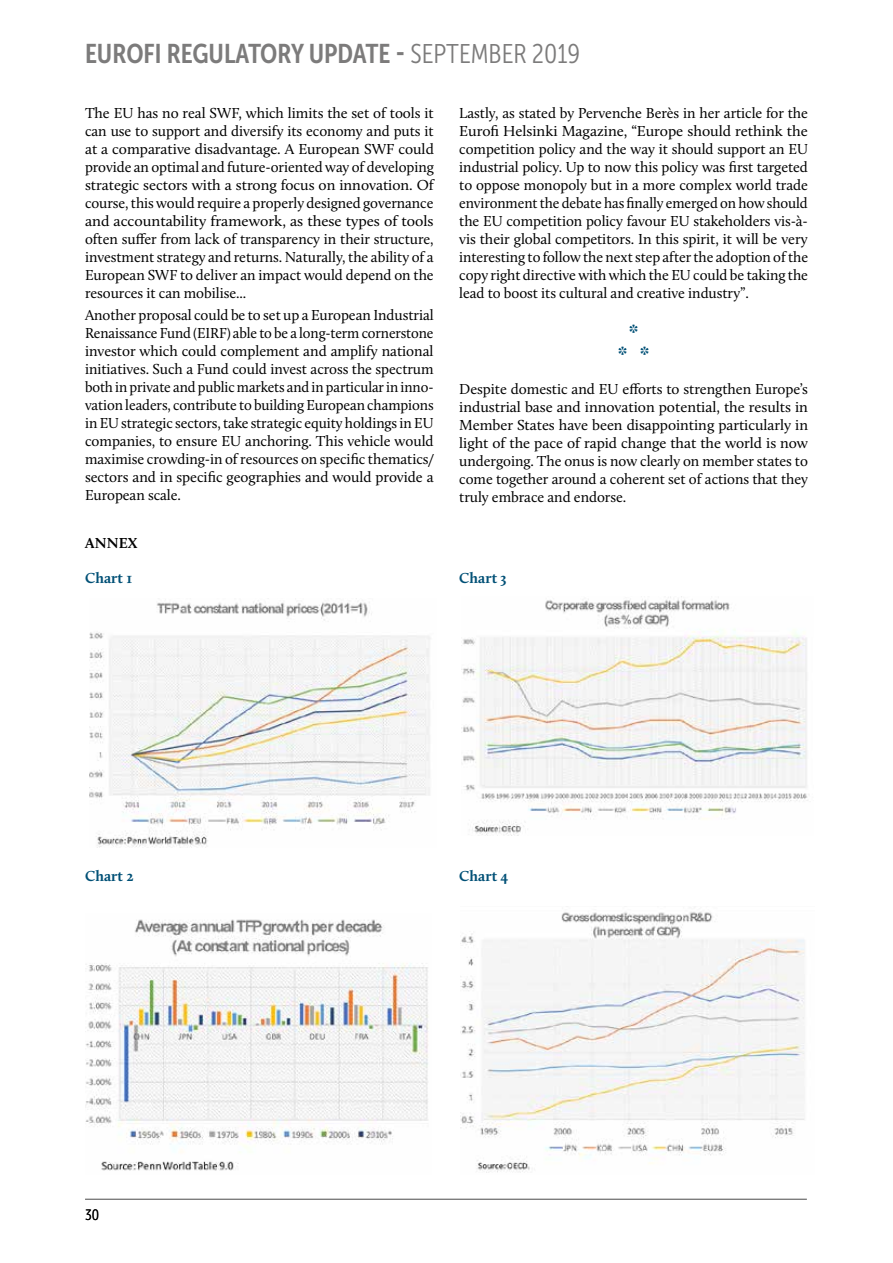
<style>
.page{position:relative;width:893px;height:1263px;background:#fff}
.page>*{position:absolute;margin:0;border:0;box-sizing:border-box;transform-origin:0 0}
.t1{font:27px "Museo Sans Cond 700";color:#7c7b7b}
.t2{font:700 19.5px/22.2px "Calluna";color:#005076;text-align:center}
.t3{font:15px/18px "Calluna";letter-spacing:-.005em;color:#000;text-align:justify}
.t4{font:700 15px "Calluna";color:#005076}
.t5{font:700 15px "Calluna";letter-spacing:.015em;color:#000}
.t6{font:15px "Museo Sans Cond 300";color:#000}
.s1{font-family:"Museo Sans Cond 300"}
</style>
<div class="page">
<hr style="left:85px;top:1199px;width:722px;height:1px;background:#4a4a49">
<img style="left:89px;top:598px;width:342px;height:249px">
<img style="left:85px;top:919px;width:344px;height:252px">
<img style="left:460px;top:912px;width:345px;height:261px">
<img style="left:461px;top:596px;width:347px;height:240px">
<h1 class="t1" style="left:85px;top:38px;width:497px">EUROFI REGULATORY UPDATE - <span class="s1">SEPTEMBER 2019</span></h1>
<p class="t3" style="left:85px;top:103px;width:350px">The EU has no real SWF, which limits the set of tools it can use to support and diversify its economy and puts it at a comparative disadvantage. A European SWF could provide an optimal and future-oriented way of developing strategic sectors with a strong focus on innovation. Of course, this would require a properly designed governance and accountability framework, as these types of tools often suffer from lack of transparency in their structure, investment strategy and returns. Naturally, the ability of a European SWF to deliver an impact would depend on the resources it can mobilise...</p>
<p class="t3" style="left:85px;top:306px;width:350px">Another proposal could be to set up a European Industrial Renaissance Fund (EIRF) able to be a long-term cornerstone investor which could complement and amplify national initiatives. Such a Fund could invest across the spectrum both in private and public markets and in particular in inno&shy;vation leaders, contribute to building European champions in EU strategic sectors, take strategic equity holdings in EU companies, to ensure EU anchoring. This vehicle would maximise crowding-in of resources on specific thematics/ sectors and in specific geographies and would provide a European scale.</p>
<p class="t5" style="left:85px;top:534px;width:54px">ANNEX</p>
<p class="t4" style="left:85px;top:569px;width:49px">Chart 1</p>
<p class="t3" style="left:459px;top:103px;width:350px">Lastly, as stated by Pervenche Berès in her article for the Eurofi Helsinki Magazine, “Europe should rethink the competition policy and the way it should support an EU industrial policy. Up to now this policy was first targeted to oppose monopoly but in a more complex world trade environment the debate has finally emerged on how should the EU competition policy favour EU stakeholders vis-à&shy;vis their global competitors. In this spirit, it will be very interesting to follow the next step after the adoption of the copy right directive with which the EU could be taking the lead to boost its cultural and creative industry”.</p>
<h2 class="t2" style="left:618px;top:320px;width:33px">*<br>* *</h2>
<p class="t3" style="left:459px;top:380px;width:350px">Despite domestic and EU efforts to strengthen Europe’s industrial base and innovation potential, the results in Member States have been disappointing particularly in light of the pace of rapid change that the world is now undergoing. The onus is now clearly on member states to come together around a coherent set of actions that they truly embrace and endorse.</p>
<p class="t4" style="left:459px;top:569px;width:49px">Chart 3</p>
<p class="t4" style="left:85px;top:866px;width:50px">Chart 2</p>
<p class="t4" style="left:459px;top:866px;width:51px">Chart 4</p>
<p class="t6" style="left:85px;top:1207px;width:15px">30</p>
</div>
